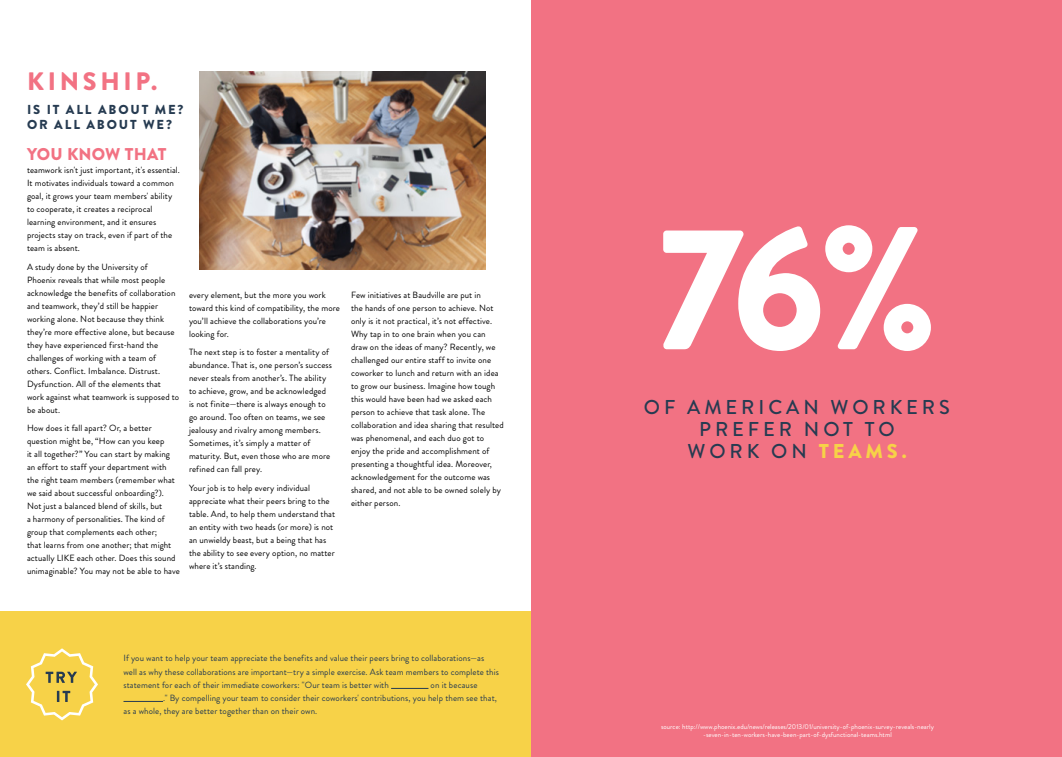
<style>
.page{position:relative;width:1062px;height:757px;background:#fff}
.page>*{position:absolute;margin:0;border:0;box-sizing:border-box;transform-origin:0 0}
.t1{font:900 174.4px "Brandon Grotesque";color:#fff}
.t2{font:900 25.2px "Brandon Grotesque";letter-spacing:.145em;color:#f27283}
.t3{font:500 20px/22px "Brandon Grotesque";letter-spacing:.195em;color:#263b51;text-align:center}
.t4{font:900 17px "Brandon Grotesque";letter-spacing:.005em;color:#f27283}
.t5{font:900 13px/15.6px "Brandon Grotesque";letter-spacing:.145em;color:#263b51}
.t6{font:9px/13px "Brandon Grotesque";letter-spacing:.01em;color:#000}
.t7{font:9px/13px "Brandon Grotesque";letter-spacing:.01em;color:#263b51}
.t8{font:7px/8.4px "Brandon Grotesque";color:#fff;text-align:center}
.s1{font-weight:900;color:#f7d248}
</style>
<div class="page">
<div style="left:0;top:611px;width:531px;height:145px;background:#f7d248"></div>
<div style="left:532px;top:0;width:530px;height:756px;background:#f27283"></div>
<img style="left:199px;top:71px;width:287px;height:198px">
<hr style="left:391px;top:687px;width:37px;height:1px;background:#263b51">
<hr style="left:124px;top:700px;width:39px;height:1px;background:#263b51">
<svg style="left:26px;top:648px;width:72px;height:71px"></svg>
<h2 class="t2" style="left:27px;top:63px;width:132px">KINSHIP.</h2>
<h3 class="t5" style="left:27px;top:102px;width:158px">IS IT ALL ABOUT ME?<br>OR ALL ABOUT WE?</h3>
<h3 class="t4" style="left:27px;top:142px;width:141px">YOU KNOW THAT</h3>
<p class="t6" style="left:27px;top:163px;width:154px">teamwork isn't just important, it's essential.<br>It motivates individuals toward a common goal, it grows your team members' ability to cooperate, it creates a reciprocal learning environment, and it ensures projects stay on track, even if part of the team is absent.</p>
<p class="t6" style="left:27px;top:260px;width:154px">A study done by the University of<br>Phoenix reveals that while most people acknowledge the benefits of collaboration and teamwork, they’d still be happier working alone. Not because they think they’re more effective alone, but because they have experienced first-hand the challenges of working with a team of others. Conflict. Imbalance. Distrust.<br>Dysfunction. All of the elements that work against what teamwork is supposed to be about.</p>
<p class="t6" style="left:27px;top:421px;width:154px">How does it fall apart? Or, a better question might be, “How can you keep<br>it all together?” You can start by making an effort to staff your department with the right team members (remember what we said about successful onboarding?).<br>Not just a balanced blend of skills, but<br>a harmony of personalities. The kind of group that complements each other;<br>that learns from one another; that might actually LIKE each other. Does this sound unimaginable? You may not be able to have</p>
<p class="t6" style="left:189px;top:288px;width:153px">every element, but the more you work toward this kind of compatibility, the more you’ll achieve the collaborations you’re looking for.</p>
<p class="t6" style="left:189px;top:345px;width:145px">The next step is to foster a mentality of abundance. That is, one person’s success never steals from another’s. The ability to achieve, grow, and be acknowledged is not finite—there is always enough to go around. Too often on teams, we see jealousy and rivalry among members.<br>Sometimes, it’s simply a matter of maturity. But, even those who are more refined can fall prey.</p>
<p class="t6" style="left:189px;top:481px;width:148px">Your job is to help every individual appreciate what their peers bring to the table. And, to help them understand that an entity with two heads (or more) is not an unwieldy beast, but a being that has the ability to see every option, no matter where it’s standing.</p>
<p class="t6" style="left:351px;top:288px;width:154px">Few initiatives at Baudville are put in<br>the hands of one person to achieve. Not only is it not practical, it’s not effective.<br>Why tap in to one brain when you can draw on the ideas of many? Recently, we challenged our entire staff to invite one coworker to lunch and return with an idea to grow our business. Imagine how tough this would have been had we asked each person to achieve that task alone. The collaboration and idea sharing that resulted was phenomenal, and each duo got to enjoy the pride and accomplishment of presenting a thoughtful idea. Moreover, acknowledgement for the outcome was shared, and not able to be owned solely by either person.</p>
<p class="t7" style="left:124px;top:651px;width:377px">If you want to help your team appreciate the benefits and value their peers bring to collaborations—as well as why these collaborations are important—try a simple exercise. Ask team members to complete this statement for each of their immediate coworkers: "Our team is better with</p>
<p class="t7" style="left:431px;top:677px;width:48px">on it because</p>
<p class="t7" style="left:163px;top:690px;width:335px">." By compelling your team to consider their coworkers' contributions, you help them see that,</p>
<p class="t7" style="left:124px;top:703px;width:195px">as a whole, they are better together than on their own.</p>
<h1 class="t1" style="left:657px;top:165px;width:282px">76%</h1>
<h3 class="t3" style="left:644px;top:396px;width:307px">OF AMERICAN WORKERS<br>PREFER NOT TO<br>WORK ON <span class="s1">TEAMS.</span></h3>
<p class="t8" style="left:661px;top:721px;width:274px">source: http://www.phoenix.edu/news/releases/2013/01/university-of-phoenix-survey-reveals-nearly -seven-in-ten-workers-have-been-part-of-dysfunctional-teams.html</p>
</div>
